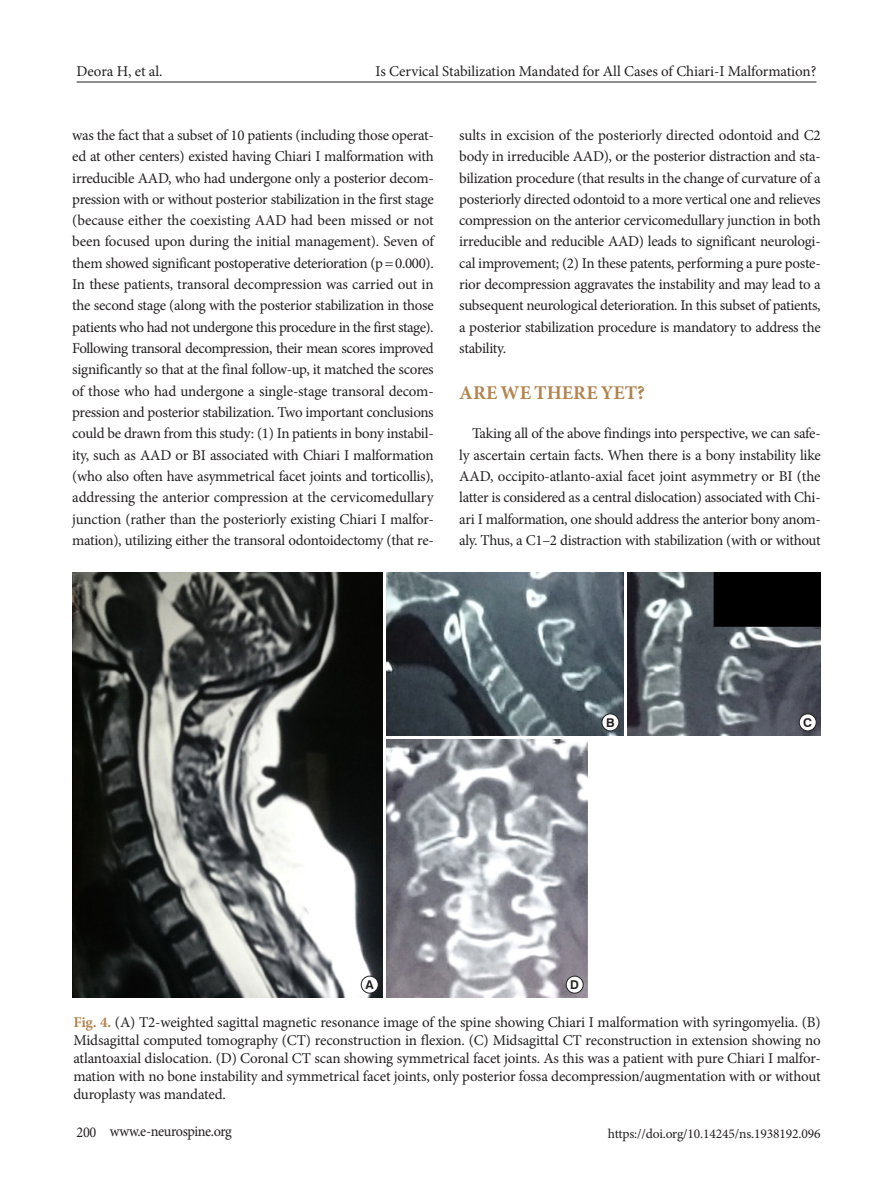
<style>
.page{position:relative;width:893px;height:1191px;background:#fff}
.page>*{position:absolute;margin:0;border:0;box-sizing:border-box;transform-origin:0 0}
.대제목{font:700 19.5px "Minion Pro";letter-spacing:.005em;color:#b28450}
.본문{font:15px/21.3px "Minion Pro";letter-spacing:-.02em;color:#231f20;text-align:justify}
.표그림캡션{font:15px/18px "Minion Pro";letter-spacing:-.015em;color:#231f20;text-align:justify}
.본문-2{font:15px "Minion Pro";letter-spacing:-.02em;color:#231f20;scale:.95 1}
.본문-3{font:15px "Minion Pro";color:#231f20}
.t1{font:13.5px "Minion Pro";letter-spacing:-.01em;color:#231f20}
.t2{font:700 12.15px "Swiss 721 BT";color:#231f20}
.s1{font-weight:700;color:#b28450}
</style>
<div class="page">
<hr style="left:77px;top:82px;width:739px;height:1px;background:#231f20">
<img style="left:387px;top:739px;width:201px;height:258px">
<img style="left:628px;top:572px;width:193px;height:163px">
<img style="left:387px;top:572px;width:236px;height:163px">
<img style="left:72px;top:572px;width:311px;height:425px">
<div style="left:361px;top:976px;width:17px;height:17px;background:#fff;border-radius:50%"></div>
<div style="left:361px;top:976px;width:17px;height:17px;border:1px solid #231f20;border-radius:50%"></div>
<div style="left:602px;top:714px;width:17px;height:17px;background:#fff;border-radius:50%"></div>
<div style="left:602px;top:713px;width:17px;height:18px;border:1px solid #231f20;border-radius:50%"></div>
<div style="left:799px;top:714px;width:17px;height:17px;background:#fff;border-radius:50%"></div>
<div style="left:799px;top:713px;width:17px;height:18px;border:1px solid #231f20;border-radius:50%"></div>
<div style="left:566px;top:976px;width:17px;height:17px;background:#fff;border-radius:50%"></div>
<div style="left:566px;top:976px;width:17px;height:17px;border:1px solid #231f20;border-radius:50%"></div>
<p class="본문-3" style="left:77px;top:61px;width:87px">Deora H, et al.</p>
<p class="본문" style="left:376px;top:61px;width:442px">Is Cervical Stabilization Mandated for All Cases of Chiari-I Malformation?</p>
<p class="본문" style="left:72px;top:125px;width:363px">was the fact that a subset of 10 patients (including those operat&shy;ed at other centers) existed having Chiari I malformation with irreducible AAD, who had undergone only a posterior decom&shy;pression with or without posterior stabilization in the first stage (because either the coexisting AAD had been missed or not been focused upon during the initial management). Seven of them showed significant postoperative deterioration (p= 0.000).<br>In these patients, transoral decompression was carried out in the second stage (along with the posterior stabilization in those patients who had not undergone this procedure in the first stage).<br>Following transoral decompression, their mean scores improved significantly so that at the final follow-up, it matched the scores of those who had undergone a single-stage transoral decom&shy;pression and posterior stabilization. Two important conclusions could be drawn from this study: (1) In patients in bony instabil&shy;ity, such as AAD or BI associated with Chiari I malformation (who also often have asymmetrical facet joints and torticollis), addressing the anterior compression at the cervicomedullary junction (rather than the posteriorly existing Chiari I malfor&shy;mation), utilizing either the transoral odontoidectomy (that re-</p>
<p class="본문" style="left:459px;top:125px;width:363px">sults in excision of the posteriorly directed odontoid and C2 body in irreducible AAD), or the posterior distraction and sta&shy;bilization procedure (that results in the change of curvature of a posteriorly directed odontoid to a more vertical one and relieves compression on the anterior cervicomedullary junction in both irreducible and reducible AAD) leads to significant neurologi&shy;cal improvement; (2) In these patents, performing a pure poste&shy;rior decompression aggravates the instability and may lead to a subsequent neurological deterioration. In this subset of patients, a posterior stabilization procedure is mandatory to address the stability.</p>
<p class="대제목" style="left:459px;top:379px;width:187px">ARE WE THERE YET?</p>
<p class="본문" style="left:459px;top:423px;width:363px;text-indent:13px">Taking all of the above findings into perspective, we can safe&shy;ly ascertain certain facts. When there is a bony instability like AAD, occipito-atlanto-axial facet joint asymmetry or BI (the latter is considered as a central dislocation) associated with Chi&shy;ari I malformation, one should address the anterior bony anom&shy;aly. Thus, a C1–2 distraction with stabilization (with or without</p>
<p class="t2" style="left:366px;top:977px;width:10px">A</p>
<p class="t2" style="left:606px;top:715px;width:10px">B</p>
<p class="t2" style="left:803px;top:715px;width:10px">C</p>
<p class="t2" style="left:570px;top:977px;width:10px">D</p>
<p class="표그림캡션" style="left:73px;top:1013px;width:749px"><span class="s1">Fig. 4.</span> (A) T2-weighted sagittal magnetic resonance image of the spine showing Chiari I malformation with syringomyelia. (B)<br>Midsagittal computed tomography (CT) reconstruction in flexion. (C) Midsagittal CT reconstruction in extension showing no atlantoaxial dislocation. (D) Coronal CT scan showing symmetrical facet joints. As this was a patient with pure Chiari I malfor&shy;mation with no bone instability and symmetrical facet joints, only posterior fossa decompression/augmentation with or without duroplasty was mandated.</p>
<p class="본문-2" style="left:77px;top:1121px;width:165px">200 www.e-neurospine.org</p>
<p class="t1" style="left:608px;top:1124px;width:214px">https://doi.org/10.14245/ns.1938192.096</p>
</div>
